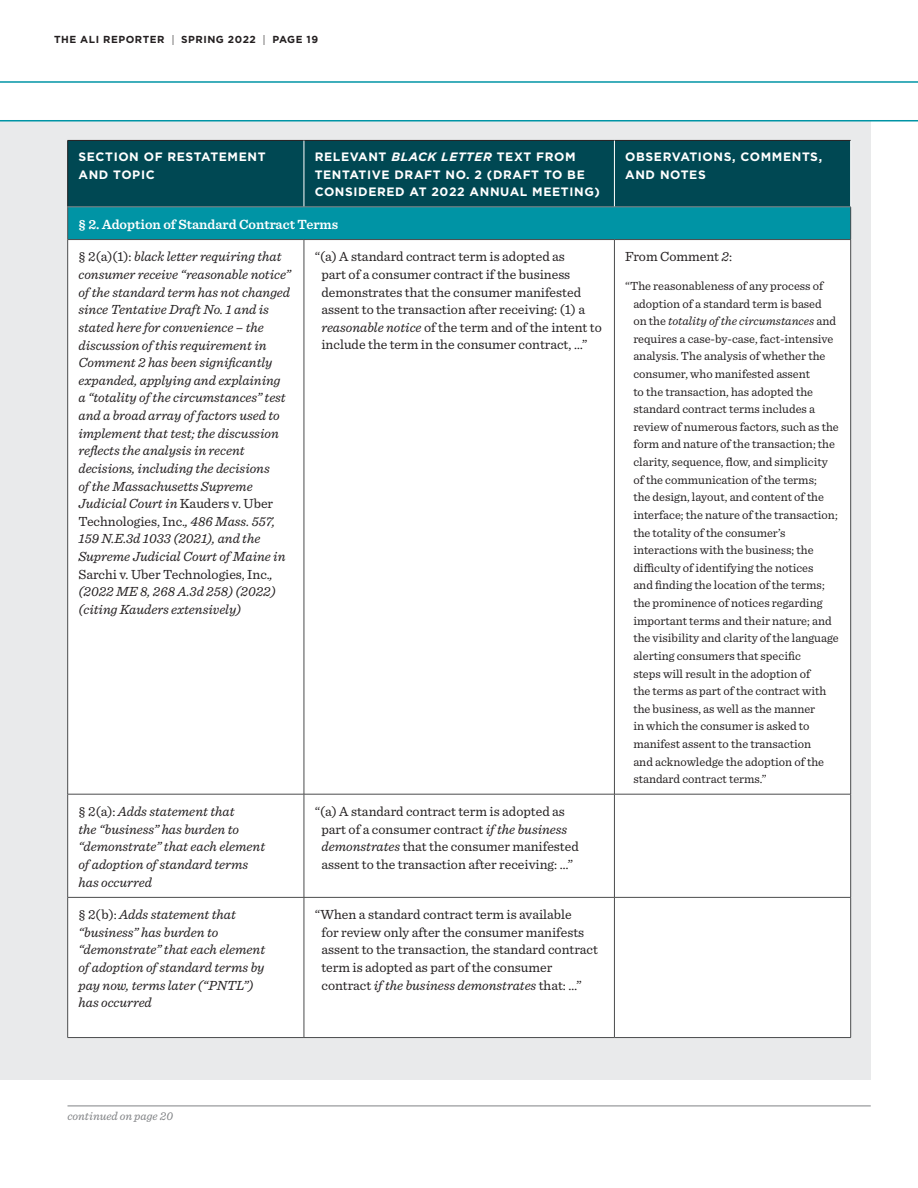
<style>
.page{position:relative;width:918px;height:1188px;background:#fff}
.page>*{position:absolute;margin:0;border:0;box-sizing:border-box;transform-origin:0 0}
.t1{font:italic 13.8px/17.5px "Sentinel";color:#231f20}
.t2{font:13.8px/17.5px "Sentinel";color:#231f20}
.t3{font:600 13.8px "Sentinel";color:#fff}
.t4{font:12.3px/17.5px "Sentinel";color:#231f20}
.t5{font:700 12.15px/17.5px "Gotham";letter-spacing:.05em;color:#fff}
.t6{font:italic 12px "Sentinel";color:#808285}
.t7{font:700 10.2px "Gotham";letter-spacing:.05em;color:#231f20}
.s1{font-style:italic}
.s2{font-style:normal}
</style>
<div class="page">
<hr style="left:68px;top:1106px;width:803px;height:1px;background:#808285">
<div style="left:0;top:120px;width:871px;height:960px;background:#e9eaeb"></div>
<div style="left:68px;top:141px;width:782px;height:66px;background:#004853"></div>
<div style="left:68px;top:207px;width:783px;height:33px;background:#0094a5"></div>
<div style="left:68px;top:240px;width:782px;height:797px;background:#fff"></div>
<hr style="left:67px;top:207px;width:1px;height:32px;background:#4b4c4d">
<hr style="left:850px;top:207px;width:1px;height:32px;background:#4b4c4d">
<hr style="left:68px;top:239px;width:236px;height:1px;background:#4b4c4d">
<hr style="left:67px;top:240px;width:1px;height:554px;background:#4b4c4d">
<hr style="left:304px;top:239px;width:310px;height:1px;background:#4b4c4d">
<hr style="left:304px;top:240px;width:1px;height:554px;background:#4b4c4d">
<hr style="left:614px;top:239px;width:237px;height:1px;background:#4b4c4d">
<hr style="left:614px;top:240px;width:1px;height:554px;background:#4b4c4d">
<hr style="left:850px;top:240px;width:1px;height:554px;background:#4b4c4d">
<hr style="left:68px;top:794px;width:236px;height:1px;background:#4b4c4d">
<hr style="left:67px;top:794px;width:1px;height:103px;background:#4b4c4d">
<hr style="left:304px;top:794px;width:310px;height:1px;background:#4b4c4d">
<hr style="left:304px;top:794px;width:1px;height:103px;background:#4b4c4d">
<hr style="left:614px;top:794px;width:237px;height:1px;background:#4b4c4d">
<hr style="left:614px;top:794px;width:1px;height:103px;background:#4b4c4d">
<hr style="left:850px;top:794px;width:1px;height:103px;background:#4b4c4d">
<hr style="left:68px;top:897px;width:236px;height:1px;background:#4b4c4d">
<hr style="left:67px;top:898px;width:1px;height:139px;background:#4b4c4d">
<hr style="left:304px;top:897px;width:310px;height:1px;background:#4b4c4d">
<hr style="left:304px;top:898px;width:1px;height:139px;background:#4b4c4d">
<hr style="left:614px;top:897px;width:237px;height:1px;background:#4b4c4d">
<hr style="left:614px;top:898px;width:1px;height:139px;background:#4b4c4d">
<hr style="left:850px;top:898px;width:1px;height:139px;background:#4b4c4d">
<hr style="left:68px;top:1037px;width:236px;height:1px;background:#4b4c4d">
<hr style="left:304px;top:1037px;width:310px;height:1px;background:#4b4c4d">
<hr style="left:614px;top:1037px;width:237px;height:1px;background:#4b4c4d">
<hr style="left:68px;top:140px;width:236px;height:1px;background:#231f20">
<hr style="left:67px;top:141px;width:1px;height:66px;background:#231f20">
<hr style="left:304px;top:140px;width:310px;height:1px;background:#231f20">
<hr style="left:614px;top:140px;width:237px;height:1px;background:#231f20">
<hr style="left:304px;top:141px;width:1px;height:66px;background:#fff">
<hr style="left:614px;top:141px;width:1px;height:66px;background:#fff">
<hr style="left:850px;top:141px;width:1px;height:66px;background:#fff">
<hr style="left:68px;top:207px;width:236px;height:1px;background:#808285">
<hr style="left:304px;top:207px;width:310px;height:1px;background:#808285">
<hr style="left:614px;top:207px;width:237px;height:1px;background:#808285">
<hr style="left:0;top:81px;width:918px;height:2px;background:#0094a5">
<hr style="left:0;top:120px;width:918px;height:1px;background:#0094a5">
<svg style="left:172px;top:35px;width:2px;height:10px"></svg>
<p class="t7" style="left:54px;top:33px;width:112px">THE ALI REPORTER</p>
<p class="t7" style="left:181px;top:33px;width:76px">SPRING 2022</p>
<p class="t7" style="left:272px;top:33px;width:47px">PAGE 19</p>
<p class="t5" style="left:78px;top:148px;width:189px">SECTION OF RESTATEMENT<br>AND TOPIC</p>
<p class="t5" style="left:315px;top:148px;width:287px">RELEVANT <span class="s1">BLACK LETTER</span> TEXT FROM<br>TENTATIVE DRAFT NO. 2 (DRAFT TO BE<br>CONSIDERED AT 2022 ANNUAL MEETING)</p>
<p class="t5" style="left:625px;top:148px;width:198px">OBSERVATIONS, COMMENTS,<br>AND NOTES</p>
<p class="t3" style="left:78px;top:213px;width:261px">§ 2. Adoption of Standard Contract Terms</p>
<p class="t1" style="left:78px;top:247px;width:214px"><span class="s2">§ 2(a)(1):</span> black letter requiring that consumer receive “reasonable notice” of the standard term has not changed since Tentative Draft No. 1 and is stated here for convenience – the discussion of this requirement in Comment 2 has been significantly expanded, applying and explaining a “totality of the circumstances” test and a broad array of factors used to implement that test; the discussion reflects the analysis in recent decisions, including the decisions<br>of the Massachusetts Supreme Judicial Court in <span class="s2">Kauders v. Uber Technologies, Inc.</span>, 486 Mass. 557, 159 N.E.3d 1033 (2021), and the Supreme Judicial Court of Maine in <span class="s2">Sarchi v. Uber Technologies, Inc.</span>, (2022 ME 8, 268 A.3d 258) (2022) (citing Kauders extensively)</p>
<p class="t2" style="left:321px;top:247px;width:282px;text-indent:-7px">“(a) A standard contract term is adopted as<br>part of a consumer contract if the business demonstrates that the consumer manifested assent to the transaction after receiving: (1) a <span class="s1">reasonable notice</span> of the term and of the intent to include the term in the consumer contract, …”</p>
<p class="t2" style="left:625px;top:247px;width:108px">From Comment <span class="s1">2</span>:</p>
<p class="t4" style="left:633px;top:276px;width:207px;text-indent:-8px">“The reasonableness of any process of adoption of a standard term is based<br>on the <span class="s1">totality of the circumstances</span> and requires a case-by-case, fact-intensive analysis. The analysis of whether the consumer, who manifested assent<br>to the transaction, has adopted the standard contract terms includes a review of numerous factors, such as the form and nature of the transaction; the clarity, sequence, flow, and simplicity of the communication of the terms;<br>the design, layout, and content of the interface; the nature of the transaction; the totality of the consumer’s interactions with the business; the difficulty of identifying the notices<br>and finding the location of the terms; the prominence of notices regarding important terms and their nature; and the visibility and clarity of the language alerting consumers that specific<br>steps will result in the adoption of<br>the terms as part of the contract with the business, as well as the manner<br>in which the consumer is asked to manifest assent to the transaction<br>and acknowledge the adoption of the standard contract terms.”</p>
<p class="t1" style="left:78px;top:802px;width:188px"><span class="s2">§ 2(a):</span> Adds statement that<br>the “business” has burden to “demonstrate” that each element of adoption of standard terms has occurred</p>
<p class="t2" style="left:321px;top:802px;width:259px;text-indent:-7px">“(a) A standard contract term is adopted as part of a consumer contract <span class="s1">if the business demonstrates</span> that the consumer manifested assent to the transaction after receiving: …”</p>
<p class="t1" style="left:78px;top:905px;width:188px"><span class="s2">§ 2(b):</span> Adds statement that “business” has burden to “demonstrate” that each element of adoption of standard terms by pay now, terms later (“PNTL”) has occurred</p>
<p class="t2" style="left:321px;top:905px;width:278px;text-indent:-7px">“When a standard contract term is available<br>for review only after the consumer manifests assent to the transaction, the standard contract term is adopted as part of the consumer contract <span class="s1">if the business demonstrates</span> that: …”</p>
<p class="t6" style="left:68px;top:1107px;width:107px">continued on page 20</p>
</div>
